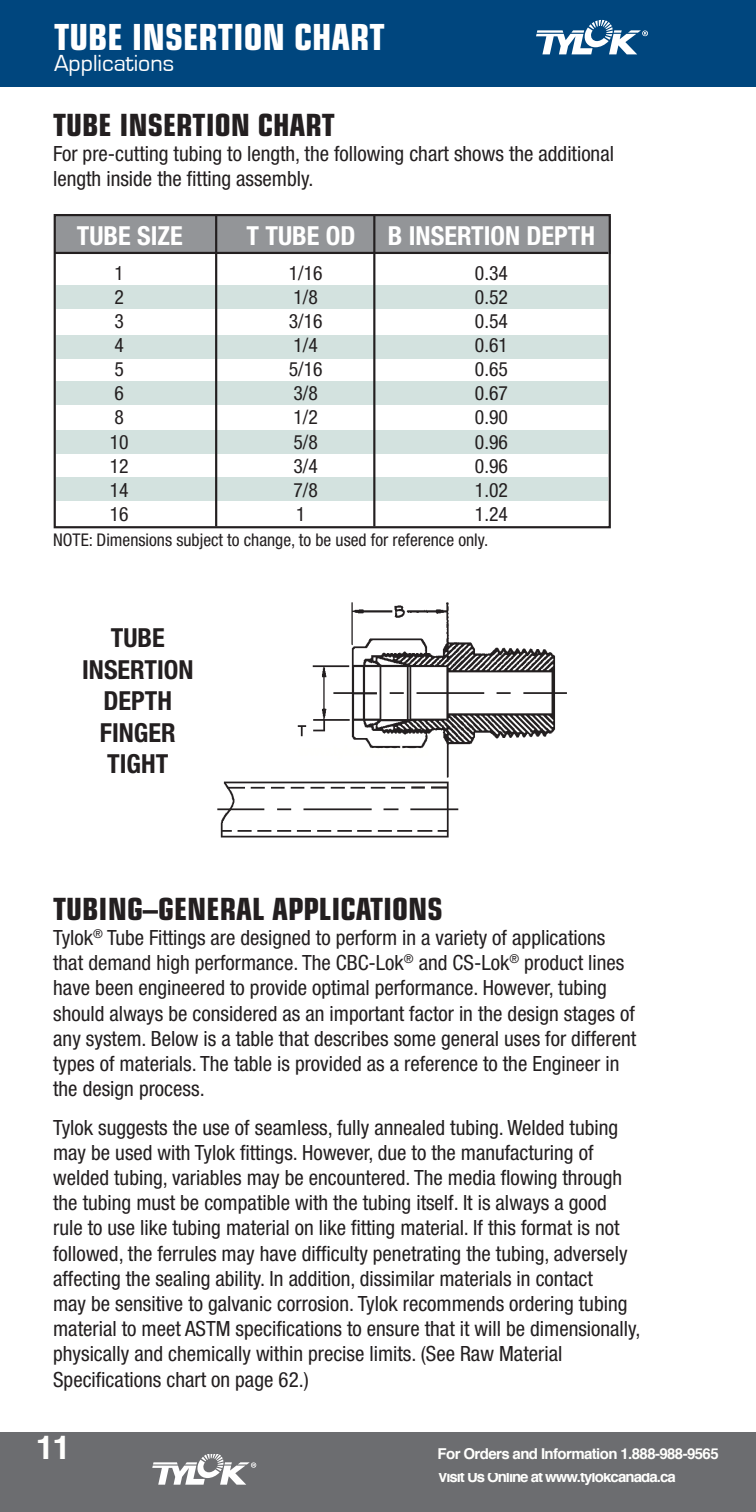
<style>
.page{position:relative;width:756px;height:1512px;background:#fff}
.page>*{position:absolute;margin:0;border:0;box-sizing:border-box;transform-origin:0 0}
.t1{font:700 condensed 36px "Eurostile";color:#fff}
.t2{font:700 33px "Helvetica";color:#fffffd}
.t3{font:700 condensed 30.6px "Eurostile";color:#231f20}
.t4{font:700 condensed 26.4px "Helvetica Neue LT Std";color:#fff}
.t5{font:700 condensed 26.4px/31.5px "Helvetica Neue LT Std";color:#231f20;text-align:center}
.t6{font:24px "Eurostile";color:#fff}
.t7{font:condensed 21px/25.2px "Helvetica Neue LT Std";color:#231f20}
.t8{font:condensed 19.8px "Helvetica Neue LT Std";color:#231f20}
.t9{font:condensed 17.4px "Helvetica Neue LT Std";color:#231f20}
.t10{font:700 15px/23.4px "Helvetica";letter-spacing:-.04em;color:#fffffd}
</style>
<div class="page">
<div style="left:0;top:0;width:756px;height:86px;background:#00467e"></div>
<svg style="left:536px;top:20px;width:112px;height:34px"></svg>
<div style="left:0;top:1432px;width:756px;height:80px;background:#6c6d70"></div>
<svg style="left:152px;top:1455px;width:104px;height:30px"></svg>
<img style="left:217px;top:602px;width:350px;height:236px">
<div style="left:54px;top:217px;width:557px;height:37px;background:#939598"></div>
<div style="left:56px;top:285px;width:552px;height:24px;background:#d3e2df"></div>
<div style="left:56px;top:335px;width:552px;height:23px;background:#d3e2df"></div>
<div style="left:56px;top:382px;width:552px;height:23px;background:#d3e2df"></div>
<div style="left:56px;top:430px;width:552px;height:24px;background:#d3e2df"></div>
<div style="left:56px;top:478px;width:552px;height:23px;background:#d3e2df"></div>
<div style="left:54px;top:214px;width:557px;height:314px;border:2px solid #231f20"></div>
<hr style="left:55px;top:252px;width:553px;height:2px;background:#231f20">
<hr style="left:215px;top:214px;width:2px;height:312px;background:#231f20">
<hr style="left:373px;top:214px;width:2px;height:312px;background:#231f20">
<h1 class="t1" style="left:54px;top:15px;width:332px">TUBE INSERTION CHART</h1>
<p class="t6" style="left:54px;top:52px;width:122px">Applications</p>
<h3 class="t3" style="left:53px;top:107px;width:283px">TUBE INSERTION CHART</h3>
<p class="t7" style="left:53px;top:141px;width:562px">For pre-cutting tubing to length, the following chart shows the additional length inside the fitting assembly.</p>
<p class="t4" style="left:77px;top:220px;width:108px">TUBE SIZE</p>
<p class="t4" style="left:247px;top:220px;width:350px">T TUBE OD B INSERTION DEPTH</p>
<p class="t8" style="left:114px;top:261px;width:11px">1</p>
<p class="t8" style="left:289px;top:261px;width:35px">1/16</p>
<p class="t8" style="left:475px;top:261px;width:35px">0.34</p>
<p class="t8" style="left:114px;top:286px;width:11px">2</p>
<p class="t8" style="left:294px;top:286px;width:26px">1/8</p>
<p class="t8" style="left:475px;top:286px;width:35px">0.52</p>
<p class="t8" style="left:114px;top:310px;width:11px">3</p>
<p class="t8" style="left:289px;top:310px;width:35px">3/16</p>
<p class="t8" style="left:475px;top:310px;width:35px">0.54</p>
<p class="t8" style="left:114px;top:334px;width:11px">4</p>
<p class="t8" style="left:294px;top:334px;width:26px">1/4</p>
<p class="t8" style="left:475px;top:334px;width:35px">0.61</p>
<p class="t8" style="left:114px;top:358px;width:11px">5</p>
<p class="t8" style="left:289px;top:358px;width:35px">5/16</p>
<p class="t8" style="left:475px;top:358px;width:35px">0.65</p>
<p class="t8" style="left:114px;top:382px;width:11px">6</p>
<p class="t8" style="left:294px;top:382px;width:26px">3/8</p>
<p class="t8" style="left:475px;top:382px;width:35px">0.67</p>
<p class="t8" style="left:114px;top:406px;width:11px">8</p>
<p class="t8" style="left:294px;top:406px;width:26px">1/2</p>
<p class="t8" style="left:475px;top:406px;width:35px">0.90</p>
<p class="t8" style="left:110px;top:430px;width:20px">10</p>
<p class="t8" style="left:294px;top:430px;width:26px">5/8</p>
<p class="t8" style="left:475px;top:430px;width:35px">0.96</p>
<p class="t8" style="left:110px;top:454px;width:20px">12</p>
<p class="t8" style="left:294px;top:454px;width:26px">3/4</p>
<p class="t8" style="left:475px;top:454px;width:35px">0.96</p>
<p class="t8" style="left:110px;top:478px;width:20px">14</p>
<p class="t8" style="left:294px;top:478px;width:26px">7/8</p>
<p class="t8" style="left:475px;top:478px;width:35px">1.02</p>
<p class="t8" style="left:110px;top:502px;width:20px">16</p>
<p class="t8" style="left:296px;top:502px;width:11px">1</p>
<p class="t8" style="left:475px;top:502px;width:35px">1.24</p>
<p class="t9" style="left:53px;top:530px;width:437px">NOTE: Dimensions subject to change, to be used for reference only.</p>
<p class="t5" style="left:82px;top:622px;width:113px">TUBE<br>INSERTION<br>DEPTH<br>FINGER<br>TIGHT</p>
<h3 class="t3" style="left:53px;top:890px;width:391px">TUBING–GENERAL APPLICATIONS</h3>
<p class="t7" style="left:53px;top:925px;width:585px">Tylok<sup>®</sup> Tube Fittings are designed to perform in a variety of applications that demand high performance. The CBC-Lok<sup>®</sup> and CS-Lok<sup>®</sup> product lines have been engineered to provide optimal performance. However, tubing should always be considered as an important factor in the design stages of any system. Below is a table that describes some general uses for different types of materials. The table is provided as a reference to the Engineer in the design process.</p>
<p class="t7" style="left:53px;top:1114px;width:589px">Tylok suggests the use of seamless, fully annealed tubing. Welded tubing may be used with Tylok fittings. However, due to the manufacturing of welded tubing, variables may be encountered. The media flowing through the tubing must be compatible with the tubing itself. It is always a good rule to use like tubing material on like fitting material. If this format is not followed, the ferrules may have difficulty penetrating the tubing, adversely affecting the sealing ability. In addition, dissimilar materials in contact<br>may be sensitive to galvanic corrosion. Tylok recommends ordering tubing material to meet ASTM specifications to ensure that it will be dimensionally, physically and chemically within precise limits. (See Raw Material Specifications chart on page 62.)</p>
<h2 class="t2" style="left:36px;top:1434px;width:36px">11</h2>
<p class="t10" style="left:438px;top:1443px;width:283px">For Orders and Information 1.888-988-9565<br>Visit Us Online at www.tylokcanada.ca</p>
</div>
